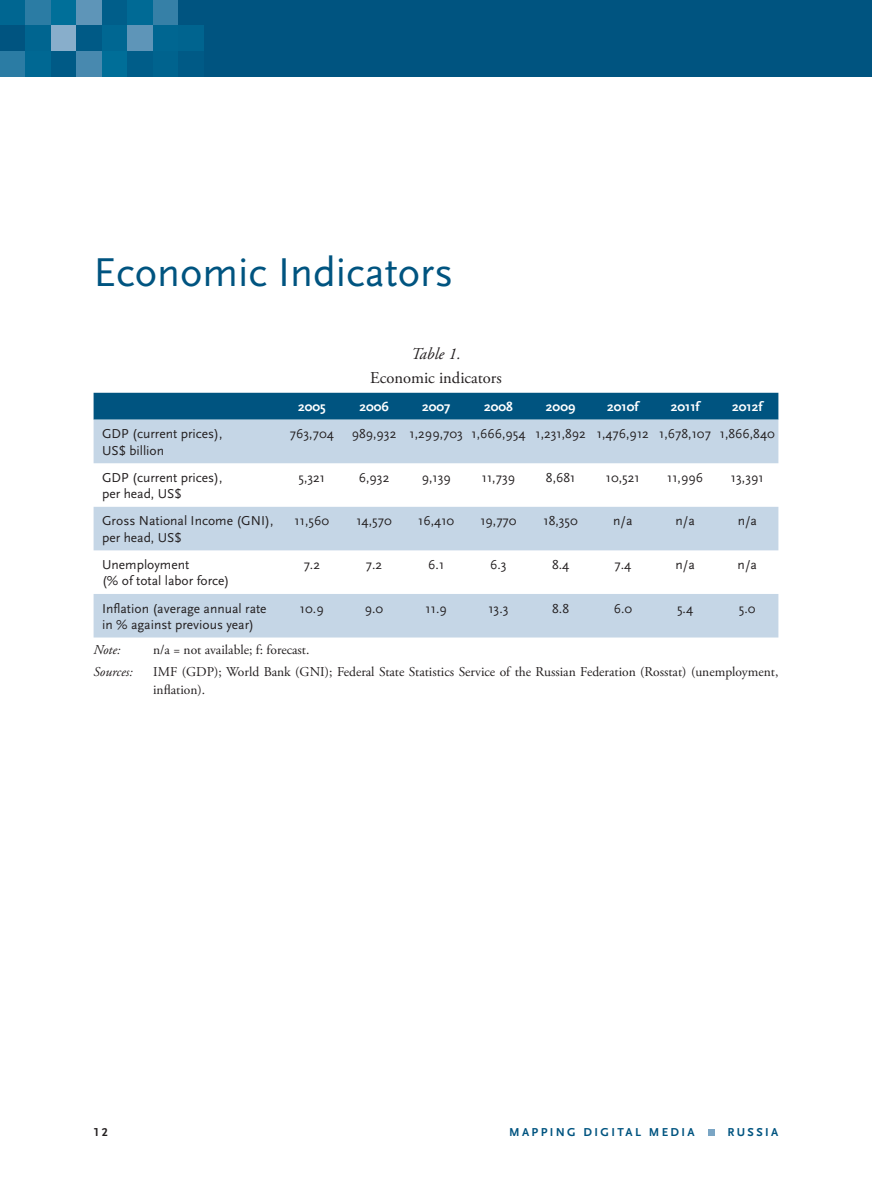
<style>
.page{position:relative;width:872px;height:1191px;background:#fff}
.page>*{position:absolute;margin:0;border:0;box-sizing:border-box;transform-origin:0 0}
.t1{font:42px "Scala Sans";color:#005480}
.t2{font:16.5px "Adobe Garamond Pro";color:#231f20}
.t3{font:italic 16.5px "Adobe Garamond Pro";color:#231f20}
.t4{font:13.5px/16.5px "Scala Sans";color:#231f20}
.t5{font:13.5px/18px "Adobe Garamond Pro";color:#231f20}
.t6{font:700 13.5px "Scala Sans";color:#fff}
.t7{font:italic 13.5px "Adobe Garamond Pro";color:#231f20}
.t8{font:700 12px "Scala Sans LF";letter-spacing:.2em;color:#005480}
.t9{font:700 12px "Scala Sans LF";color:#231f20}
</style>
<div class="page">
<div style="left:708px;top:1129px;width:6px;height:7px;background:#7aa5c4"></div>
<div style="left:94px;top:393px;width:684px;height:27px;background:#005480"></div>
<svg style="left:94px;top:420px;width:684px;height:217px;fill:#c5d6e6"></svg>
<div style="left:0;top:0;width:872px;height:76px;background:#005480"></div>
<div style="left:0;top:0;width:25px;height:26px;background:#006691"></div>
<div style="left:0;top:25px;width:25px;height:26px;background:#005480"></div>
<div style="left:0;top:51px;width:25px;height:25px;background:#2b7ca4"></div>
<div style="left:25px;top:0;width:26px;height:26px;background:#2b7ca4"></div>
<div style="left:25px;top:25px;width:26px;height:26px;background:#006590"></div>
<div style="left:25px;top:51px;width:26px;height:25px;background:#006893"></div>
<div style="left:51px;top:0;width:25px;height:26px;background:#006f99"></div>
<div style="left:51px;top:25px;width:25px;height:26px;background:#88aecb"></div>
<div style="left:51px;top:51px;width:25px;height:25px;background:#005a86"></div>
<div style="left:76px;top:0;width:26px;height:26px;background:#5e95b8"></div>
<div style="left:76px;top:25px;width:26px;height:26px;background:#005a86"></div>
<div style="left:76px;top:51px;width:26px;height:25px;background:#4889af"></div>
<div style="left:102px;top:0;width:25px;height:26px;background:#005e8a"></div>
<div style="left:102px;top:25px;width:25px;height:26px;background:#006792"></div>
<div style="left:102px;top:51px;width:25px;height:25px;background:#006e98"></div>
<div style="left:127px;top:0;width:26px;height:26px;background:#006a95"></div>
<div style="left:127px;top:25px;width:26px;height:26px;background:#5e95b8"></div>
<div style="left:127px;top:51px;width:26px;height:25px;background:#005d89"></div>
<div style="left:153px;top:0;width:25px;height:26px;background:#3680a7"></div>
<div style="left:153px;top:25px;width:25px;height:26px;background:#006691"></div>
<div style="left:153px;top:51px;width:25px;height:25px;background:#00638e"></div>
<div style="left:178px;top:25px;width:26px;height:26px;background:#00648f"></div>
<div style="left:178px;top:51px;width:26px;height:25px;background:#005a86"></div>
<h1 class="t1" style="left:94px;top:251px;width:361px">Economic Indicators</h1>
<p class="t3" style="left:411px;top:347px;width:51px">Table 1.</p>
<p class="t2" style="left:370px;top:371px;width:133px">Economic indicators</p>
<p class="t6" style="left:298px;top:401px;width:29px">2005</p>
<p class="t6" style="left:359px;top:401px;width:31px">2006</p>
<p class="t6" style="left:422px;top:401px;width:30px">2007</p>
<p class="t6" style="left:484px;top:401px;width:30px">2008</p>
<p class="t6" style="left:546px;top:401px;width:31px">2009</p>
<p class="t6" style="left:607px;top:401px;width:33px">2010f</p>
<p class="t6" style="left:670px;top:401px;width:30px">2011f</p>
<p class="t6" style="left:732px;top:401px;width:32px">2012f</p>
<p class="t4" style="left:102px;top:426px;width:122px">GDP (current prices),<br>US$ billion</p>
<p class="t4" style="left:290px;top:426px;width:45px">763,704</p>
<p class="t4" style="left:352px;top:426px;width:424px">989,932 1,299,703 1,666,954 1,231,892 1,476,912 1,678,107 1,866,840</p>
<p class="t4" style="left:102px;top:469px;width:122px">GDP (current prices), per head, US$</p>
<p class="t4" style="left:298px;top:469px;width:28px">5,321</p>
<p class="t4" style="left:359px;top:469px;width:32px">6,932</p>
<p class="t4" style="left:422px;top:469px;width:31px">9,139</p>
<p class="t4" style="left:482px;top:469px;width:35px">11,739</p>
<p class="t4" style="left:546px;top:469px;width:31px">8,681</p>
<p class="t4" style="left:606px;top:469px;width:35px">10,521</p>
<p class="t4" style="left:667px;top:469px;width:37px">11,996</p>
<p class="t4" style="left:731px;top:469px;width:34px">13,391</p>
<p class="t4" style="left:102px;top:513px;width:173px">Gross National Income (GNI), per head, US$</p>
<p class="t4" style="left:294px;top:513px;width:36px">11,560</p>
<p class="t4" style="left:356px;top:513px;width:37px">14,570</p>
<p class="t4" style="left:418px;top:513px;width:38px">16,410</p>
<p class="t4" style="left:480px;top:513px;width:38px">19,770</p>
<p class="t4" style="left:543px;top:513px;width:36px">18,350</p>
<p class="t4" style="left:613px;top:513px;width:21px">n/a</p>
<p class="t4" style="left:675px;top:513px;width:21px">n/a</p>
<p class="t4" style="left:737px;top:513px;width:21px">n/a</p>
<p class="t4" style="left:102px;top:556px;width:129px">Unemployment<br>(% of total labor force)</p>
<p class="t4" style="left:304px;top:556px;width:18px">7.2</p>
<p class="t4" style="left:366px;top:556px;width:18px">7.2</p>
<p class="t4" style="left:428px;top:556px;width:17px">6.1</p>
<p class="t4" style="left:490px;top:556px;width:18px">6.3</p>
<p class="t4" style="left:552px;top:556px;width:19px">8.4</p>
<p class="t4" style="left:614px;top:556px;width:18px">7.4</p>
<p class="t4" style="left:675px;top:556px;width:21px">n/a</p>
<p class="t4" style="left:737px;top:556px;width:21px">n/a</p>
<p class="t4" style="left:102px;top:600px;width:166px">Inflation (average annual rate in % against previous year)</p>
<p class="t4" style="left:300px;top:600px;width:25px">10.9</p>
<p class="t4" style="left:365px;top:600px;width:20px">9.0</p>
<p class="t4" style="left:425px;top:600px;width:23px">11.9</p>
<p class="t4" style="left:488px;top:600px;width:22px">13.3</p>
<p class="t4" style="left:552px;top:600px;width:18px">8.8</p>
<p class="t4" style="left:613px;top:600px;width:20px">6.0</p>
<p class="t4" style="left:677px;top:600px;width:18px">5.4</p>
<p class="t4" style="left:739px;top:600px;width:18px">5.0</p>
<p class="t7" style="left:94px;top:644px;width:28px">Note:</p>
<p class="t5" style="left:153px;top:641px;width:158px">n/a = not available; f: forecast.</p>
<p class="t7" style="left:94px;top:666px;width:41px">Sources:</p>
<p class="t5" style="left:153px;top:664px;width:627px">IMF (GDP); World Bank (GNI); Federal State Statistics Service of the Russian Federation (Rosstat) (unemployment, inflation).</p>
<p class="t9" style="left:94px;top:1127px;width:16px">12</p>
<p class="t8" style="left:509px;top:1127px;width:187px">MAPPING DIGITAL MEDIA</p>
<p class="t8" style="left:727px;top:1127px;width:52px">RUSSIA</p>
</div>
